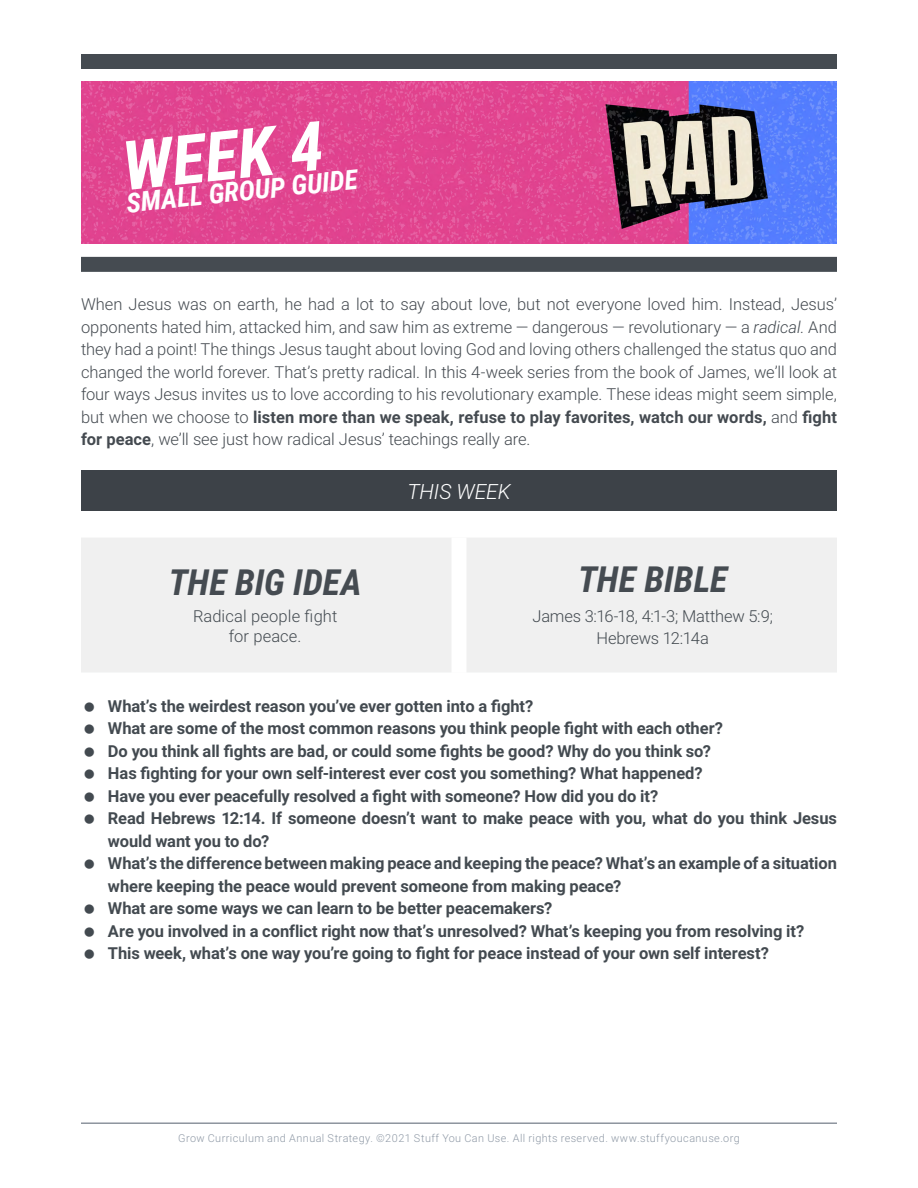
<style>
.page{position:relative;width:918px;height:1188px;background:#fff}
.page>*{position:absolute;margin:0;border:0;box-sizing:border-box;transform-origin:0 0}
.t1{font:italic 700 68.25px "Roboto Condensed";color:#fff}
.t2{font:italic 700 36px "Roboto Condensed";color:#454b51}
.t3{font:italic 700 27.3px "Roboto Condensed";color:#fff}
.t4{font:italic 300 21px "Roboto";letter-spacing:-.005em;color:#fff}
.t5{font:700 16.5px/22.5px "Roboto";letter-spacing:-.005em;color:#434a50}
.t6{font:300 16.5px/22.5px "Roboto";letter-spacing:-.005em;color:#444a50;text-align:justify}
.t7{font:300 16.5px/19.8px "Roboto";letter-spacing:-.005em;color:#434a50;text-align:center}
.t8{font:300 10.8px "Roboto";letter-spacing:.04em;color:#8f99a6}
.s1{font-style:italic;color:#434a50}
.s2{font-weight:700}
</style>
<div class="page">
<img style="left:81px;top:82px;width:756px;height:162px">
<hr style="left:81px;top:1122px;width:756px;height:2px;background:#8d949e">
<div style="left:81px;top:54px;width:756px;height:15px;background:#454b51"></div>
<div style="left:81px;top:470px;width:756px;height:41px;background:#3d4248"></div>
<div style="left:81px;top:257px;width:756px;height:15px;background:#454b51"></div>
<div style="left:81px;top:538px;width:756px;height:135px;background:#f0f0f0"></div>
<div style="left:452px;top:538px;width:14px;height:135px;background:#fff"></div>
<h1 class="t1" style="left:118px;top:119px;width:204px;rotate:-6deg">WEEK 4</h1>
<h3 class="t3" style="left:124px;top:184px;width:234px;rotate:-6deg">SMALL GROUP GUIDE</h3>
<p class="t6" style="left:81px;top:293px;width:758px">When Jesus was on earth, he had a lot to say about love, but not everyone loved him. Instead, Jesus’ opponents hated him, attacked him, and saw him as extreme — dangerous — revolutionary — a <span class="s1">radical.</span> And they had a point! The things Jesus taught about loving God and loving others challenged the status quo and changed the world forever. That’s pretty radical. In this 4-week series from the book of James, we’ll look at four ways Jesus invites us to love according to his revolutionary example. These ideas might seem simple, but when we choose to <span class="s2">listen more than we speak, refuse to play favorites, watch our words,</span> and <span class="s2">fight for peace</span>, we’ll see just how radical Jesus’ teachings really are.</p>
<h2 class="t2" style="left:169px;top:557px;width:195px">THE BIG IDEA</h2>
<p class="t7" style="left:193px;top:605px;width:146px">Radical people fight for peace.</p>
<p class="t4" style="left:407px;top:476px;width:105px">THIS WEEK</p>
<h2 class="t2" style="left:578px;top:554px;width:151px">THE BIBLE</h2>
<p class="t7" style="left:533px;top:604px;width:242px;line-height:22.5px">James 3:16-18, 4:1-3; Matthew 5:9;<br>Hebrews 12:14a</p>
<p class="t5" style="left:108px;top:694px;width:730px">What’s the weirdest reason you’ve ever gotten into a fight?<br>What are some of the most common reasons you think people fight with each other?<br>Do you think all fights are bad, or could some fights be good? Why do you think so?<br>Has fighting for your own self-interest ever cost you something? What happened?<br>Have you ever peacefully resolved a fight with someone? How did you do it?<br>Read Hebrews 12:14. If someone doesn’t want to make peace with you, what do you think Jesus would want you to do?<br>What’s the difference between making peace and keeping the peace? What’s an example of a situation where keeping the peace would prevent someone from making peace?<br>What are some ways we can learn to be better peacemakers?<br>Are you involved in a conflict right now that’s unresolved? What’s keeping you from resolving it?<br>This week, what’s one way you’re going to fight for peace instead of your own self interest?</p>
<p class="t8" style="left:178px;top:1131px;width:563px">Grow Curriculum and Annual Strategy. ©2021 Stuff You Can Use. All rights reserved. www.stuffyoucanuse.org</p>
</div>
